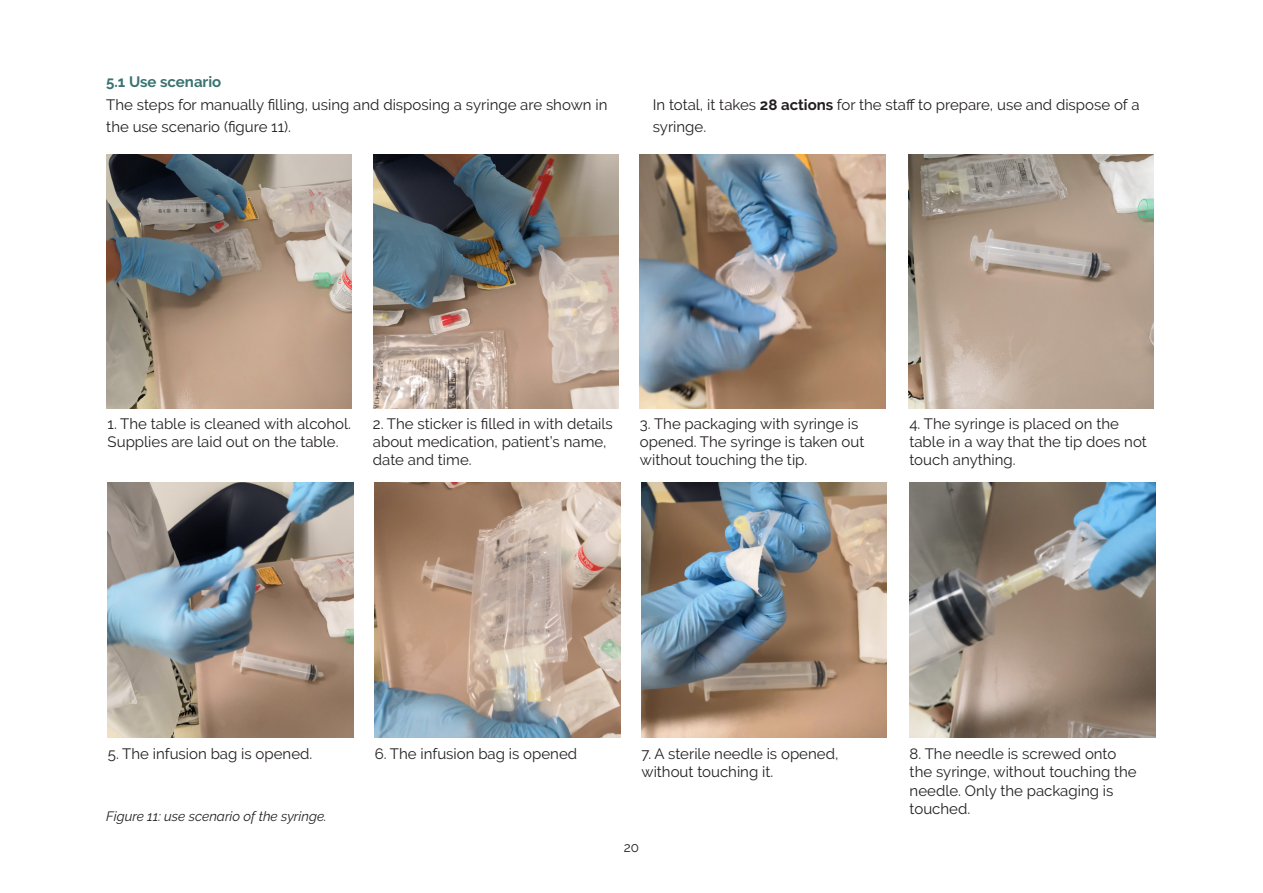
<style>
.page{position:relative;width:1263px;height:893px;background:#fff}
.page>*{position:absolute;margin:0;border:0;box-sizing:border-box;transform-origin:0 0}
.t1{font:15px/18px "Raleway";color:#231f20}
.t2{font:700 15px "Raleway";color:#397371}
.t3{font:italic 13.5px "Raleway";color:#231f20}
.t4{font:13.5px "Raleway";color:#231f20}
.s1{font-weight:700}
</style>
<div class="page">
<img style="left:106px;top:155px;width:246px;height:254px">
<img style="left:108px;top:483px;width:245px;height:254px">
<img style="left:373px;top:155px;width:245px;height:254px">
<img style="left:375px;top:483px;width:245px;height:254px">
<img style="left:640px;top:155px;width:245px;height:254px">
<img style="left:641px;top:483px;width:246px;height:254px">
<img style="left:908px;top:155px;width:245px;height:254px">
<img style="left:910px;top:483px;width:245px;height:254px">
<p class="t2" style="left:106px;top:74px;width:117px">5.1 Use scenario</p>
<p class="t1" style="left:106px;top:93px;width:503px;line-height:22.5px">The steps for manually filling, using and disposing a syringe are shown in the use scenario (figure 11).</p>
<p class="t1" style="left:653px;top:93px;width:488px;line-height:22.5px">In total, it takes <span class="s1">28 actions</span> for the staff to prepare, use and dispose of a syringe.</p>
<p class="t1" style="left:108px;top:415px;width:245px">1. The table is cleaned with alcohol.<br>Supplies are laid out on the table.</p>
<p class="t1" style="left:373px;top:415px;width:241px">2. The sticker is filled in with details about medication, patient’s name, date and time.</p>
<p class="t1" style="left:640px;top:415px;width:226px">3. The packaging with syringe is opened. The syringe is taken out without touching the tip.</p>
<p class="t1" style="left:909px;top:415px;width:239px">4. The syringe is placed on the table in a way that the tip does not touch anything.</p>
<p class="t1" style="left:108px;top:745px;width:206px">5. The infusion bag is opened.</p>
<p class="t1" style="left:375px;top:745px;width:204px">6. The infusion bag is opened</p>
<p class="t1" style="left:641px;top:745px;width:198px">7. A sterile needle is opened, without touching it.</p>
<p class="t1" style="left:910px;top:745px;width:229px">8. The needle is screwed onto the syringe, without touching the needle. Only the packaging is touched.</p>
<p class="t3" style="left:106px;top:808px;width:222px">Figure 11: use scenario of the syringe.</p>
<p class="t4" style="left:624px;top:839px;width:17px">20</p>
</div>
